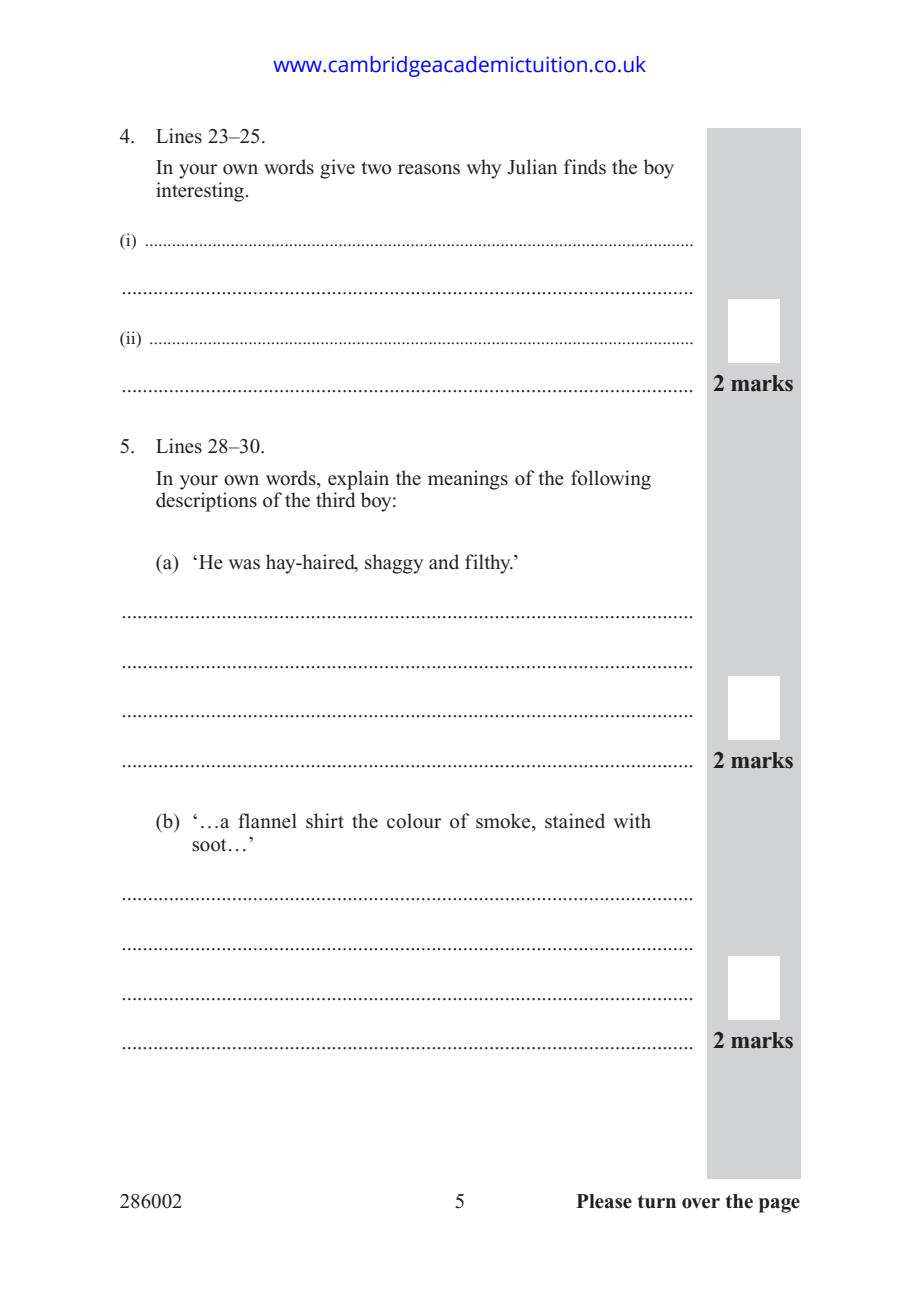
<style>
.page{position:relative;width:920px;height:1290px;background:#fff}
.page>*{position:absolute;margin:0;border:0;box-sizing:border-box;transform-origin:0 0}
.t1{font:700 24px "Times New Roman";letter-spacing:-.015em;color:#231f20}
.t2{font:21px/31.5px "Times New Roman";color:#231f20}
.t3{font:21px "Open Sans";color:#00f}
.t4{font:700 21px "Times New Roman";color:#231f20}
.t5{font:21px "Times New Roman";color:#231f20}
.t6{font:18px "Times New Roman";color:#231f20}
</style>
<div class="page">
<div style="left:707px;top:128px;width:93px;height:1051px;background:#d1d2d4"></div>
<div style="left:728px;top:956px;width:51px;height:64px;background:#fff"></div>
<div style="left:728px;top:676px;width:51px;height:64px;background:#fff"></div>
<div style="left:728px;top:299px;width:51px;height:64px;background:#fff"></div>
<p class="t3" style="left:273px;top:49px;width:374px">www.cambridgeacademictuition.co.uk</p>
<p class="t2" style="left:156px;top:122px;width:520px;text-indent:-36px">4. Lines 23–25.<br>In your own words give two reasons why Julian finds the boy</p>
<p class="t2" style="left:156px;top:176px;width:95px">interesting.</p>
<p class="t6" style="left:120px;top:234px;width:576px">(i) ..........................................................................................................................</p>
<p class="t2" style="left:122px;top:274px;width:574px">.............................................................................................................</p>
<p class="t6" style="left:120px;top:331px;width:576px">(ii) .........................................................................................................................</p>
<p class="t2" style="left:122px;top:371px;width:574px">.............................................................................................................</p>
<p class="t2" style="left:156px;top:433px;width:497px;text-indent:-36px">5. Lines 28–30.<br>In your own words, explain the meanings of the following</p>
<p class="t2" style="left:156px;top:487px;width:243px">descriptions of the third boy:</p>
<p class="t2" style="left:156px;top:548px;width:365px">(a) ‘He was hay-haired, shaggy and filthy.’</p>
<p class="t2" style="left:122px;top:598px;width:574px">.............................................................................................................</p>
<p class="t2" style="left:122px;top:647px;width:574px">.............................................................................................................</p>
<p class="t2" style="left:122px;top:697px;width:574px">.............................................................................................................</p>
<p class="t2" style="left:122px;top:746px;width:574px">.............................................................................................................</p>
<p class="t2" style="left:192px;top:812px;width:461px;line-height:22.5px;text-indent:-36px">(b) ‘…a flannel shirt the colour of smoke, stained with soot…’</p>
<p class="t2" style="left:122px;top:880px;width:574px">.............................................................................................................</p>
<p class="t2" style="left:122px;top:929px;width:574px">.............................................................................................................</p>
<p class="t2" style="left:122px;top:979px;width:574px">.............................................................................................................</p>
<p class="t2" style="left:122px;top:1028px;width:574px">.............................................................................................................</p>
<p class="t1" style="left:713px;top:375px;width:82px">2 marks</p>
<p class="t1" style="left:713px;top:752px;width:82px">2 marks</p>
<p class="t1" style="left:713px;top:1032px;width:82px">2 marks</p>
<p class="t5" style="left:120px;top:1188px;width:64px">286002</p>
<p class="t5" style="left:455px;top:1188px;width:12px">5</p>
<p class="t4" style="left:576px;top:1194px;width:225px">Please turn over the page</p>
</div>
